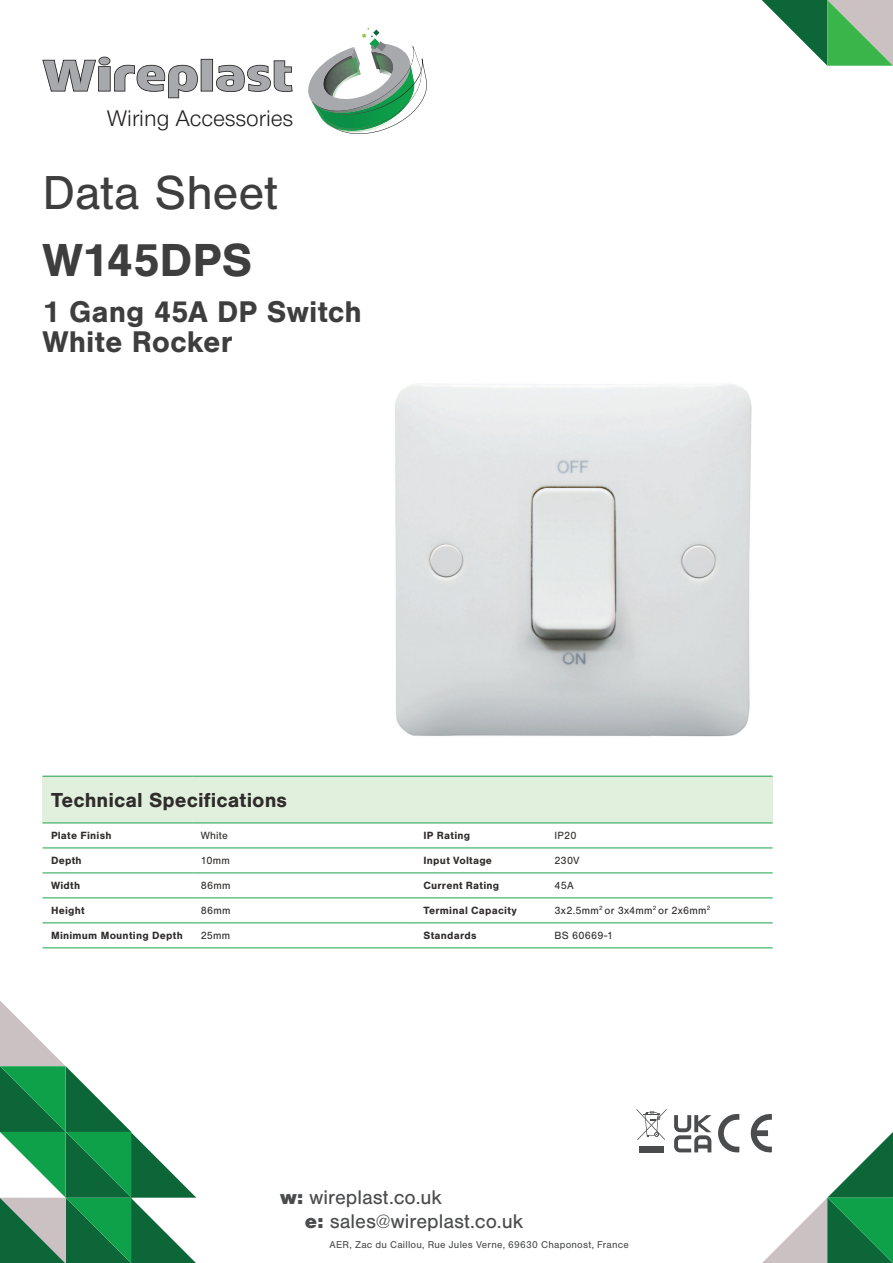
<style>
.page{position:relative;width:893px;height:1263px;background:#fff}
.page>*{position:absolute;margin:0;border:0;box-sizing:border-box;transform-origin:0 0}
.t1{font:49.5px "Nimbus San";letter-spacing:-.01em;color:#3e3e3f}
.t2{font:700 48px "Nimbus San";letter-spacing:-.005em;color:#3e3e3f}
.t3{font:700 31.05px/29.8px "Nimbus San";color:#3e3e3f}
.t4{font:23.4px "Nimbus Sans Novus T";color:#211e1e}
.t5{font:700 21px "Nimbus San";color:#2f2c2b}
.t6{font:20.55px/23.9px "Nimbus San";color:#4b4c4d}
.t7{font:700 10.8px "Nimbus San";letter-spacing:.02em;color:#2f2c2b}
.t8{font:10.8px "Nimbus San";letter-spacing:.02em;color:#2f2c2b}
.t9{font:10.2px "Nimbus San";letter-spacing:.02em;color:#4b4c4d}
.s1{font-weight:900}
</style>
<div class="page">
<svg style="left:0;top:1001px;width:196px;height:262px"></svg>
<svg style="left:762px;top:0;width:131px;height:66px"></svg>
<svg style="left:308px;top:28px;width:119px;height:106px"></svg>
<svg style="left:42px;top:57px;width:251px;height:41px"></svg>
<div style="left:43px;top:776px;width:372px;height:47px;background:#e1efdd"></div>
<hr style="left:43px;top:776px;width:149px;height:1px;background:#1ca24b">
<hr style="left:192px;top:776px;width:223px;height:1px;background:#1ca24b">
<hr style="left:43px;top:822px;width:149px;height:1px;background:#1ca24b">
<hr style="left:192px;top:822px;width:223px;height:1px;background:#1ca24b">
<hr style="left:43px;top:847px;width:149px;height:1px;background:#1ca24b">
<hr style="left:192px;top:847px;width:223px;height:1px;background:#1ca24b">
<hr style="left:43px;top:872px;width:149px;height:1px;background:#1ca24b">
<hr style="left:192px;top:872px;width:223px;height:1px;background:#1ca24b">
<hr style="left:43px;top:897px;width:149px;height:1px;background:#1ca24b">
<hr style="left:192px;top:897px;width:223px;height:1px;background:#1ca24b">
<hr style="left:43px;top:922px;width:149px;height:1px;background:#1ca24b">
<hr style="left:192px;top:922px;width:223px;height:1px;background:#1ca24b">
<hr style="left:43px;top:947px;width:149px;height:1px;background:#1ca24b">
<hr style="left:192px;top:947px;width:223px;height:1px;background:#1ca24b">
<svg style="left:674px;top:1115px;width:37px;height:37px"></svg>
<div style="left:639px;top:1146px;width:25px;height:6px;background:#4b4c4d"></div>
<svg style="left:636px;top:1109px;width:31px;height:31px"></svg>
<svg style="left:750px;top:1114px;width:143px;height:149px"></svg>
<svg style="left:718px;top:1114px;width:21px;height:38px"></svg>
<div style="left:415px;top:776px;width:358px;height:47px;background:#e1efdd"></div>
<hr style="left:415px;top:776px;width:131px;height:1px;background:#1ca24b">
<hr style="left:546px;top:776px;width:227px;height:1px;background:#1ca24b">
<hr style="left:415px;top:822px;width:131px;height:1px;background:#1ca24b">
<hr style="left:546px;top:822px;width:227px;height:1px;background:#1ca24b">
<hr style="left:415px;top:847px;width:131px;height:1px;background:#1ca24b">
<hr style="left:546px;top:847px;width:227px;height:1px;background:#1ca24b">
<hr style="left:415px;top:872px;width:131px;height:1px;background:#1ca24b">
<hr style="left:546px;top:872px;width:227px;height:1px;background:#1ca24b">
<hr style="left:415px;top:897px;width:131px;height:1px;background:#1ca24b">
<hr style="left:546px;top:897px;width:227px;height:1px;background:#1ca24b">
<hr style="left:415px;top:922px;width:131px;height:1px;background:#1ca24b">
<hr style="left:546px;top:922px;width:227px;height:1px;background:#1ca24b">
<hr style="left:415px;top:947px;width:131px;height:1px;background:#1ca24b">
<hr style="left:546px;top:947px;width:227px;height:1px;background:#1ca24b">
<img style="left:395px;top:383px;width:357px;height:354px">
<h3 class="t4" style="left:107px;top:104px;width:188px">Wiring Accessories</h3>
<h1 class="t1" style="left:43px;top:166px;width:237px">Data Sheet</h1>
<h2 class="t2" style="left:43px;top:233px;width:211px">W145DPS</h2>
<h3 class="t3" style="left:43px;top:297px;width:321px">1 Gang 45A DP Switch<br>White Rocker</h3>
<h3 class="t5" style="left:51px;top:788px;width:238px">Technical Specifications</h3>
<p class="t7" style="left:51px;top:829px;width:62px">Plate Finish</p>
<p class="t8" style="left:201px;top:829px;width:29px">White</p>
<p class="t7" style="left:51px;top:854px;width:32px">Depth</p>
<p class="t8" style="left:201px;top:854px;width:31px">10mm</p>
<p class="t7" style="left:51px;top:879px;width:31px">Width</p>
<p class="t8" style="left:201px;top:879px;width:31px">86mm</p>
<p class="t7" style="left:51px;top:904px;width:35px">Height</p>
<p class="t8" style="left:201px;top:904px;width:31px">86mm</p>
<p class="t7" style="left:51px;top:929px;width:133px">Minimum Mounting Depth</p>
<p class="t8" style="left:201px;top:929px;width:31px">25mm</p>
<p class="t7" style="left:423px;top:829px;width:48px">IP Rating</p>
<p class="t8" style="left:554px;top:829px;width:24px">IP20</p>
<p class="t7" style="left:423px;top:854px;width:70px">Input Voltage</p>
<p class="t8" style="left:554px;top:854px;width:27px">230V</p>
<p class="t7" style="left:423px;top:879px;width:77px">Current Rating</p>
<p class="t8" style="left:554px;top:879px;width:21px">45A</p>
<p class="t7" style="left:423px;top:904px;width:95px">Terminal Capacity</p>
<p class="t8" style="left:554px;top:904px;width:157px">3x2.5mm<sup>2</sup> or 3x4mm<sup>2</sup> or 2x6mm<sup>2</sup></p>
<p class="t7" style="left:423px;top:929px;width:54px">Standards</p>
<p class="t8" style="left:554px;top:929px;width:60px">BS 60669-1</p>
<h3 class="t6" style="left:305px;top:1186px;width:220px;text-indent:-25px"><span class="s1">w:</span> wireplast.co.uk<br><span class="s1">e:</span> sales@wireplast.co.uk</h3>
<p class="t9" style="left:330px;top:1239px;width:301px">AER, Zac du Caillou, Rue Jules Verne, 69630 Chaponost, France</p>
</div>
